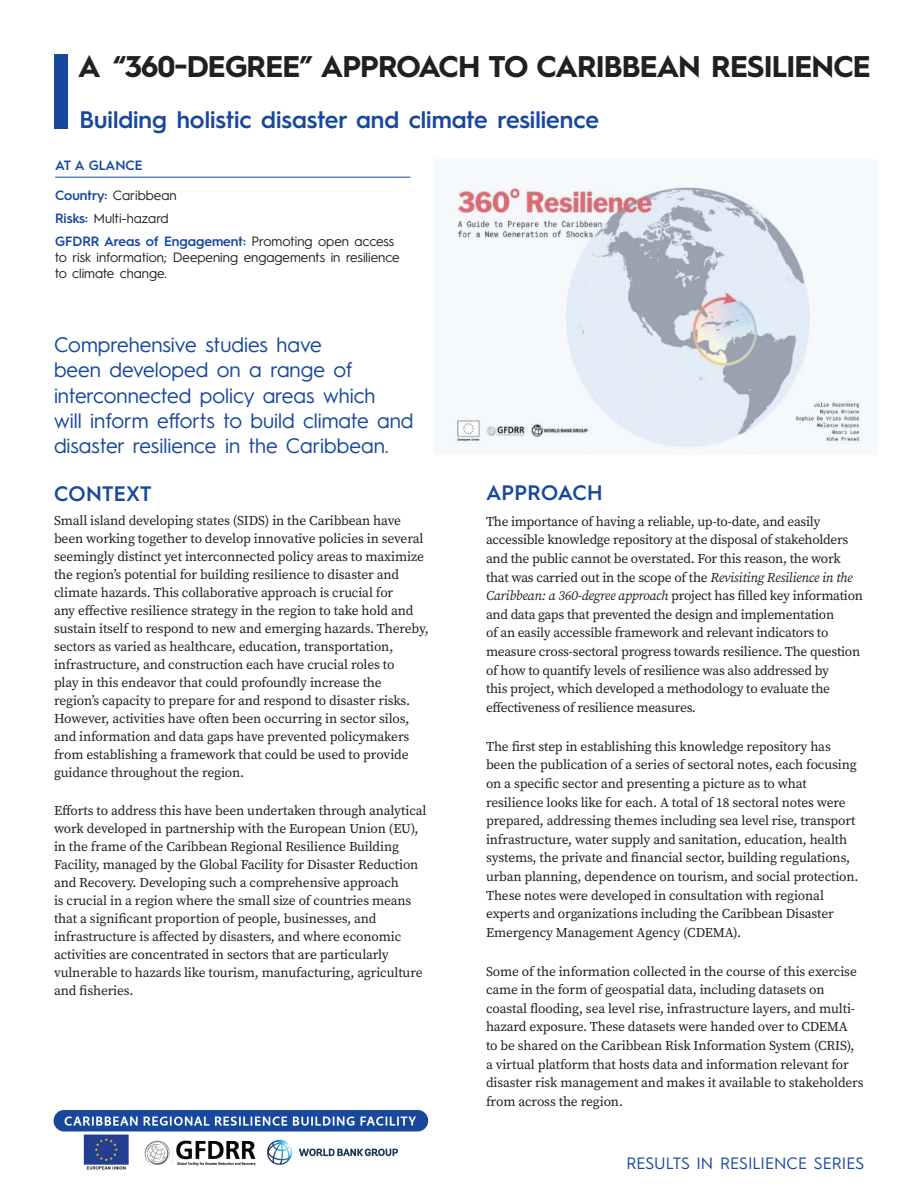
<style>
.page{position:relative;width:918px;height:1188px;background:#fff}
.page>*{position:absolute;margin:0;border:0;box-sizing:border-box;transform-origin:0 0}
.t1{font:700 30px "Hurme Geometric Sans 1";letter-spacing:-.03em;color:#231f20}
.t2{font:600 24px "Hurme Geometric Sans 1";color:#18489c}
.t3{font:21px/25.2px "Hurme Geometric Sans 1";color:#18489c}
.t4{font:600 21px "Hurme Geometric Sans 1";letter-spacing:.015em;color:#18489c}
.t5{font:16.5px "Hurme Geometric Sans 1";color:#18489c}
.t6{font:13.5px/18.6px "Source Serif Pro";letter-spacing:-.01em;color:#231f20}
.t7{font:13.5px/23px "Hurme Geometric Sans 1";color:#231f20}
.t8{font:600 13.5px/29.7px "Hurme Geometric Sans 1";color:#18489c}
.s1{font-weight:400;color:#231f20}
.s2{font-weight:600;color:#18489c}
.s3{font-style:italic}
</style>
<div class="page">
<div style="left:54px;top:54px;width:14px;height:74px;background:#18489c"></div>
<hr style="left:55px;top:177px;width:355px;height:1px;background:#18489c">
<img style="left:53px;top:1110px;width:376px;height:60px">
<img style="left:437px;top:160px;width:441px;height:295px">
<h1 class="t1" style="left:78px;top:45px;width:794px">A “360-DEGREE” APPROACH TO CARIBBEAN RESILIENCE</h1>
<h2 class="t2" style="left:80px;top:103px;width:521px">Building holistic disaster and climate resilience</h2>
<p class="t8" style="left:55px;top:150px;width:123px">AT A GLANCE<br>Country: <span class="s1">Caribbean</span></p>
<p class="t7" style="left:55px;top:206px;width:341px"><span class="s2">Risks:</span> Multi-hazard<br><span class="s2">GFDRR Areas of Engagement:</span> Promoting open access</p>
<p class="t7" style="left:55px;top:248px;width:346px;line-height:16.2px">to risk information; Deepening engagements in resilience to climate change.</p>
<h3 class="t3" style="left:54px;top:331px;width:361px">Comprehensive studies have<br>been developed on a range of interconnected policy areas which<br>will inform efforts to build climate and disaster resilience in the Caribbean.</h3>
<h3 class="t4" style="left:54px;top:478px;width:99px">CONTEXT</h3>
<p class="t6" style="left:54px;top:512px;width:376px;line-height:18px">Small island developing states (SIDS) in the Caribbean have been working together to develop innovative policies in several seemingly distinct yet interconnected policy areas to maximize the region’s potential for building resilience to disaster and climate hazards. This collaborative approach is crucial for<br>any effective resilience strategy in the region to take hold and sustain itself to respond to new and emerging hazards. Thereby, sectors as varied as healthcare, education, transportation, infrastructure, and construction each have crucial roles to<br>play in this endeavor that could profoundly increase the region’s capacity to prepare for and respond to disaster risks.<br>However, activities have often been occurring in sector silos, and information and data gaps have prevented policymakers from establishing a framework that could be used to provide guidance throughout the region.</p>
<p class="t6" style="left:54px;top:802px;width:374px;line-height:18px">Efforts to address this have been undertaken through analytical work developed in partnership with the European Union (EU), in the frame of the Caribbean Regional Resilience Building Facility, managed by the Global Facility for Disaster Reduction and Recovery. Developing such a comprehensive approach<br>is crucial in a region where the small size of countries means that a significant proportion of people, businesses, and infrastructure is affected by disasters, and where economic activities are concentrated in sectors that are particularly vulnerable to hazards like tourism, manufacturing, agriculture and fisheries.</p>
<h3 class="t4" style="left:486px;top:478px;width:118px">APPROACH</h3>
<p class="t6" style="left:486px;top:512px;width:379px">The importance of having a reliable, up-to-date, and easily accessible knowledge repository at the disposal of stakeholders and the public cannot be overstated. For this reason, the work that was carried out in the scope of the <span class="s3">Revisiting Resilience in the Caribbean: a 360-degree approach</span> project has filled key information and data gaps that prevented the design and implementation<br>of an easily accessible framework and relevant indicators to measure cross-sectoral progress towards resilience. The question of how to quantify levels of resilience was also addressed by<br>this project, which developed a methodology to evaluate the effectiveness of resilience measures.</p>
<p class="t6" style="left:486px;top:737px;width:374px">The first step in establishing this knowledge repository has been the publication of a series of sectoral notes, each focusing on a specific sector and presenting a picture as to what resilience looks like for each. A total of 18 sectoral notes were prepared, addressing themes including sea level rise, transport infrastructure, water supply and sanitation, education, health systems, the private and financial sector, building regulations, urban planning, dependence on tourism, and social protection.<br>These notes were developed in consultation with regional experts and organizations including the Caribbean Disaster Emergency Management Agency (CDEMA).</p>
<p class="t6" style="left:486px;top:962px;width:379px">Some of the information collected in the course of this exercise came in the form of geospatial data, including datasets on coastal flooding, sea level rise, infrastructure layers, and multi&shy;hazard exposure. These datasets were handed over to CDEMA<br>to be shared on the Caribbean Risk Information System (CRIS), a virtual platform that hosts data and information relevant for disaster risk management and makes it available to stakeholders from across the region.</p>
<p class="t5" style="left:626px;top:1151px;width:239px">RESULTS IN RESILIENCE SERIES</p>
</div>
